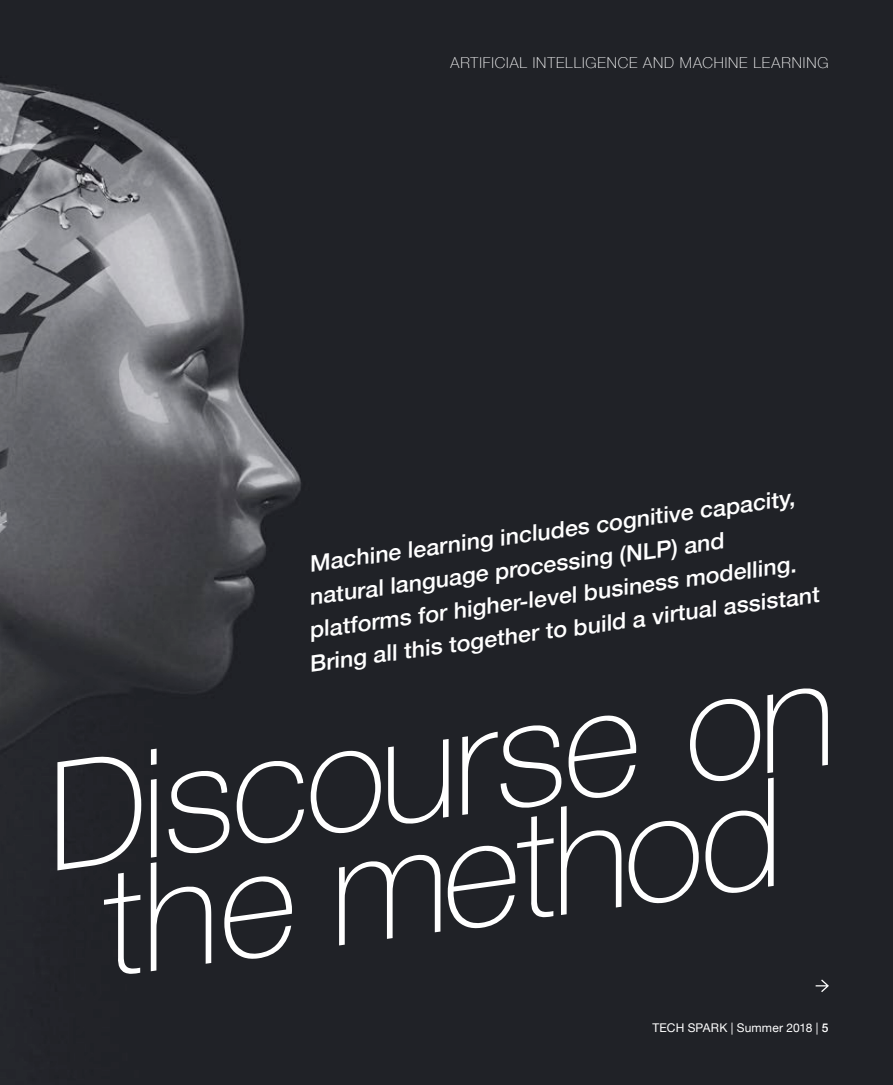
<style>
.page{position:relative;width:893px;height:1085px;background:#fff}
.page>*{position:absolute;margin:0;border:0;box-sizing:border-box;transform-origin:0 0}
.t1{font:100 150px/112.6px "Helvetica Neue";color:#fff}
.t2{font:500 22.5px "Helvetica Neue";color:#fff;scale:1.04 1}
.t3{font:100 15px "Helvetica Neue";letter-spacing:.06em;color:#fff}
.t4{font:12px "Helvetica Neue";letter-spacing:.015em;color:#fff}
.s1{font-weight:500}
</style>
<div class="page">
<img style="left:0;top:0;width:893px;height:1084px">
<svg style="left:816px;top:979px;width:13px;height:13px"></svg>
<p class="t3" style="left:451px;top:51px;width:379px">ARTIFICIAL INTELLIGENCE AND MACHINE LEARNING</p>
<p class="t2" style="left:307px;top:546px;width:473px;rotate:-8deg">Machine learning includes cognitive capacity,</p>
<p class="t2" style="left:307px;top:580px;width:404px;rotate:-8deg">natural language processing (NLP) and</p>
<p class="t2" style="left:307px;top:613px;width:474px;rotate:-8deg">platforms for higher-level business modelling.</p>
<p class="t2" style="left:307px;top:646px;width:496px;rotate:-8deg">Bring all this together to build a virtual assistant</p>
<h1 class="t1" style="left:32px;top:757px;width:797px;rotate:-8deg">Discourse on the method</h1>
<p class="t4" style="left:652px;top:1018px;width:177px">TECH SPARK | Summer 2018 | <span class="s1">5</span></p>
</div>
